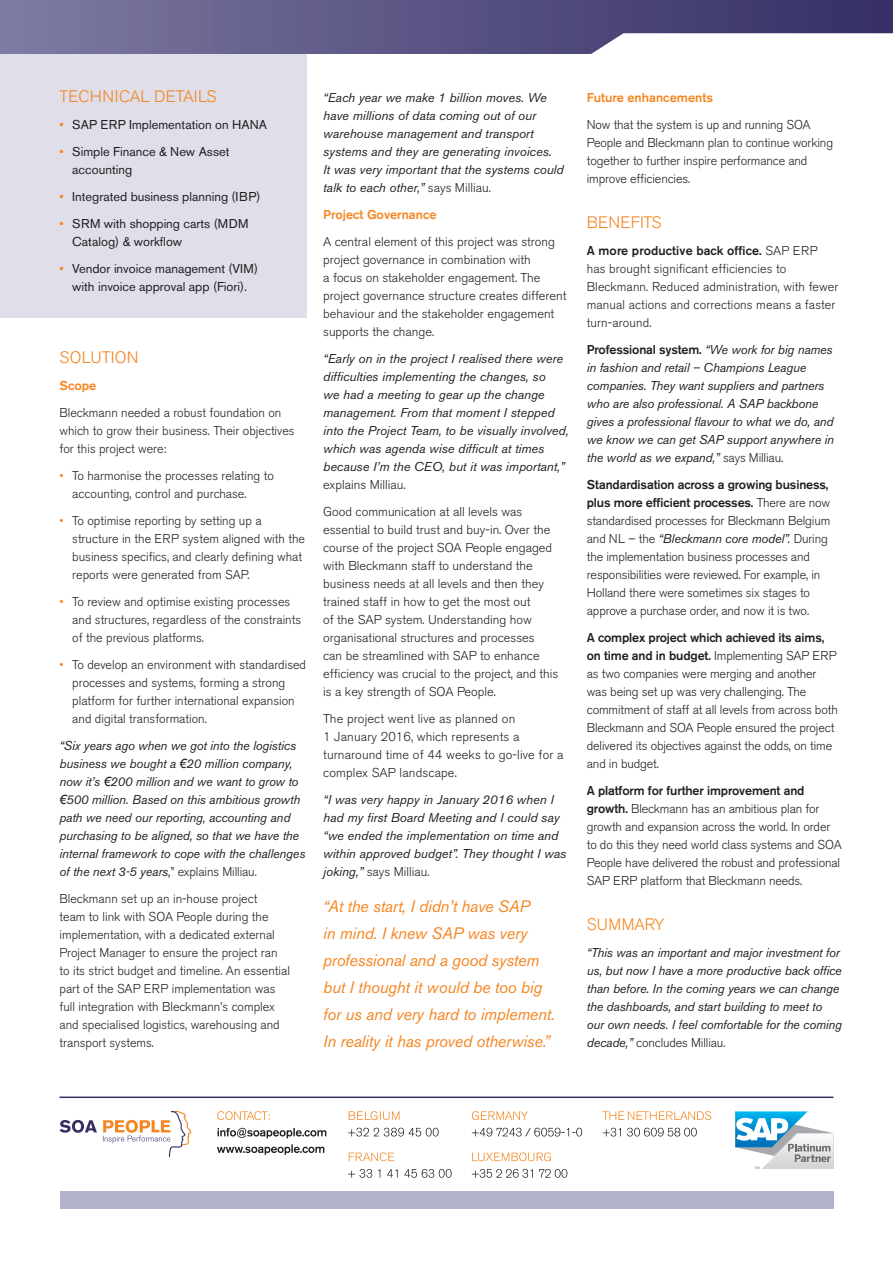
<style>
.page{position:relative;width:893px;height:1263px;background:#fff}
.page>*{position:absolute;margin:0;border:0;box-sizing:border-box;transform-origin:0 0}
.t1{font:italic 16.5px/27px "Akzidenz Grotesk BE";letter-spacing:-.01em;color:#f58520}
.t2{font:300 16.5px "Akzidenz Grotesk BE";letter-spacing:.005em;color:#f58520}
.t3{font:300 12.75px/18px "Akzidenz Grotesk BE";color:#231f20}
.t4{font:italic 12.75px/18px "Akzidenz Grotesk BE";letter-spacing:-.01em;color:#231f20}
.t5{font:12.75px/18px "Akzidenz Grotesk BE";color:#231f20}
.t6{font:500 12.75px "Akzidenz Grotesk BE";color:#f58520}
.s1{color:#f58520}
.s2{font-weight:300;font-style:normal}
.s3{font-family:"Arial"}
.s4{font-weight:500}
.s5{font-weight:500;font-style:normal}
.s6{font-weight:400;font-style:italic}
</style>
<div class="page">
<div style="left:0;top:30px;width:306px;height:287px;background:#dfdee9"></div>
<svg style="left:0;top:0;width:893px;height:54px;background:#706c94"></svg>
<svg style="left:60px;top:1120px;width:37px;height:13px"></svg>
<svg style="left:103px;top:1111px;width:89px;height:46px"></svg>
<div style="left:60px;top:1191px;width:773px;height:18px;background:#b4b3cc"></div>
<hr style="left:60px;top:1096px;width:773px;height:2px;background:#352f64">
<svg style="left:348px;top:1169px;width:104px;height:9px"></svg>
<svg style="left:349px;top:1152px;width:45px;height:9px"></svg>
<svg style="left:348px;top:1128px;width:91px;height:8px"></svg>
<svg style="left:349px;top:1111px;width:50px;height:9px"></svg>
<svg style="left:217px;top:1144px;width:107px;height:11px"></svg>
<svg style="left:218px;top:1128px;width:108px;height:10px"></svg>
<svg style="left:217px;top:1111px;width:53px;height:9px"></svg>
<svg style="left:472px;top:1169px;width:95px;height:9px"></svg>
<svg style="left:472px;top:1152px;width:79px;height:9px"></svg>
<svg style="left:472px;top:1128px;width:110px;height:8px"></svg>
<svg style="left:472px;top:1111px;width:56px;height:9px"></svg>
<svg style="left:603px;top:1128px;width:94px;height:8px"></svg>
<svg style="left:602px;top:1111px;width:109px;height:9px"></svg>
<svg style="left:735px;top:1111px;width:98px;height:58px"></svg>
<p class="t2" style="left:60px;top:87px;width:158px">TECHNICAL DETAILS</p>
<p class="t5" style="left:60px;top:115px;width:209px"><span class="s1">•</span> SAP ERP Implementation on HANA</p>
<p class="t5" style="left:72px;top:142px;width:159px;text-indent:-13px"><span class="s1">•</span> Simple Finance &amp; New Asset accounting</p>
<p class="t5" style="left:60px;top:187px;width:202px"><span class="s1">•</span> Integrated business planning (IBP)</p>
<p class="t5" style="left:72px;top:214px;width:178px;text-indent:-13px"><span class="s1">•</span> SRM with shopping carts (MDM<br>Catalog) &amp; workflow</p>
<p class="t5" style="left:60px;top:259px;width:200px;text-align:center"><span class="s1">•</span> Vendor invoice management (VIM) with invoice approval app (Fiori).</p>
<p class="t4" style="left:323px;top:88px;width:242px">“Each year we make 1 billion moves. We have millions of data coming out of our warehouse management and transport systems and they are generating invoices.<br>It was very important that the systems could talk to each other,” <span class="s2">says Milliau.</span></p>
<p class="t6" style="left:323px;top:207px;width:115px">Project Governance</p>
<p class="t3" style="left:323px;top:233px;width:245px">A central element of this project was strong project governance in combination with<br>a focus on stakeholder engagement. The project governance structure creates different behaviour and the stakeholder engagement supports the change.</p>
<p class="t4" style="left:323px;top:349px;width:247px">“Early on in the project I realised there were difficulties implementing the changes, so<br>we had a meeting to gear up the change management. From that moment I stepped into the Project Team, to be visually involved, which was agenda wise difficult at times because I’m the CEO, but it was important,”</p>
<p class="t3" style="left:323px;top:471px;width:201px;line-height:27px">explains Milliau.<br>Good communication at all levels was</p>
<p class="t3" style="left:323px;top:521px;width:237px">essential to build trust and buy-in. Over the course of the project SOA People engaged with Bleckmann staff to understand the business needs at all levels and then they trained staff in how to get the most out<br>of the SAP system. Understanding how organisational structures and processes<br>can be streamlined with SAP to enhance efficiency was crucial to the project, and this is a key strength of SOA People.</p>
<p class="t3" style="left:323px;top:710px;width:242px">The project went live as planned on<br>1 January 2016, which represents a turnaround time of 44 weeks to go-live for a complex SAP landscape.</p>
<p class="t4" style="left:323px;top:790px;width:245px">“I was very happy in January 2016 when I had my first Board Meeting and I could say “we ended the implementation on time and within approved budget”. They thought I was joking,” <span class="s2">says Milliau.</span></p>
<p class="t2" style="left:60px;top:348px;width:81px">SOLUTION</p>
<p class="t6" style="left:60px;top:377px;width:38px">Scope</p>
<p class="t3" style="left:60px;top:404px;width:237px">Bleckmann needed a robust foundation on which to grow their business. Their objectives for this project were:</p>
<p class="t3" style="left:72px;top:467px;width:203px;text-indent:-13px"><span class="s1">•</span> To harmonise the processes relating to accounting, control and purchase.</p>
<p class="t3" style="left:72px;top:512px;width:234px;text-indent:-13px"><span class="s1">•</span> To optimise reporting by setting up a structure in the ERP system aligned with the business specifics, and clearly defining what reports were generated from SAP.</p>
<p class="t3" style="left:72px;top:593px;width:230px;text-indent:-13px"><span class="s1">•</span> To review and optimise existing processes and structures, regardless of the constraints of the previous platforms.</p>
<p class="t3" style="left:72px;top:656px;width:235px;text-indent:-13px"><span class="s1">•</span> To develop an environment with standardised processes and systems, forming a strong platform for further international expansion and digital transformation.</p>
<p class="t4" style="left:60px;top:736px;width:247px">“Six years ago when we got into the logistics business we bought a <span class="s3">€</span>20 million company, now it’s <span class="s3">€</span>200 million and we want to grow to <span class="s3">€</span>500 million. Based on this ambitious growth path we need our reporting, accounting and purchasing to be aligned, so that we have the internal framework to cope with the challenges of the next 3-5 years,<span class="s2">” explains Milliau.</span></p>
<p class="t3" style="left:60px;top:890px;width:232px">Bleckmann set up an in-house project<br>team to link with SOA People during the implementation, with a dedicated external Project Manager to ensure the project ran to its strict budget and timeline. An essential part of the SAP ERP implementation was full integration with Bleckmann’s complex and specialised logistics, warehousing and transport systems.</p>
<p class="t1" style="left:323px;top:892px;width:233px">“At the start, I didn’t have SAP<br>in mind. I knew SAP was very professional and a good system but I thought it would be too big for us and very hard to implement.<br>In reality it has proved otherwise.”</p>
<p class="t6" style="left:587px;top:90px;width:128px">Future enhancements</p>
<p class="t3" style="left:587px;top:116px;width:248px">Now that the system is up and running SOA People and Bleckmann plan to continue working together to further inspire performance and improve efficiencies.</p>
<p class="t2" style="left:587px;top:213px;width:76px">BENEFITS</p>
<p class="t3" style="left:587px;top:242px;width:253px"><span class="s4">A more productive back office.</span> SAP ERP has brought significant efficiencies to Bleckmann. Reduced administration, with fewer manual actions and corrections means a faster turn-around.</p>
<p class="t4" style="left:587px;top:340px;width:249px"><span class="s5">Professional system.</span> “We work for big names in fashion and retail – Champions League companies. They want suppliers and partners who are also professional. A SAP backbone gives a professional flavour to what we do, and we know we can get SAP support anywhere in the world as we expand,” <span class="s2">says Milliau.</span></p>
<p class="t3" style="left:587px;top:476px;width:245px"><span class="s4">Standardisation across a growing business, plus more efficient processes.</span> There are now standardised processes for Bleckmann Belgium and NL – the <span class="s6">“Bleckmann core model”.</span> During the implementation business processes and responsibilities were reviewed. For example, in Holland there were sometimes six stages to approve a purchase order, and now it is two.</p>
<p class="t3" style="left:587px;top:629px;width:253px"><span class="s4">A complex project which achieved its aims, on time and in budget.</span> Implementing SAP ERP as two companies were merging and another was being set up was very challenging. The commitment of staff at all levels from across both Bleckmann and SOA People ensured the project delivered its objectives against the odds, on time and in budget.</p>
<p class="t3" style="left:587px;top:782px;width:257px"><span class="s4">A platform for further improvement and growth.</span> Bleckmann has an ambitious plan for growth and expansion across the world. In order to do this they need world class systems and SOA People have delivered the robust and professional SAP ERP platform that Bleckmann needs.</p>
<p class="t2" style="left:587px;top:915px;width:79px">SUMMARY</p>
<p class="t4" style="left:587px;top:943px;width:257px">“This was an important and major investment for us, but now I have a more productive back office than before. In the coming years we can change the dashboards, and start building to meet to our own needs. I feel comfortable for the coming decade,” <span class="s2">concludes Milliau.</span></p>
</div>
